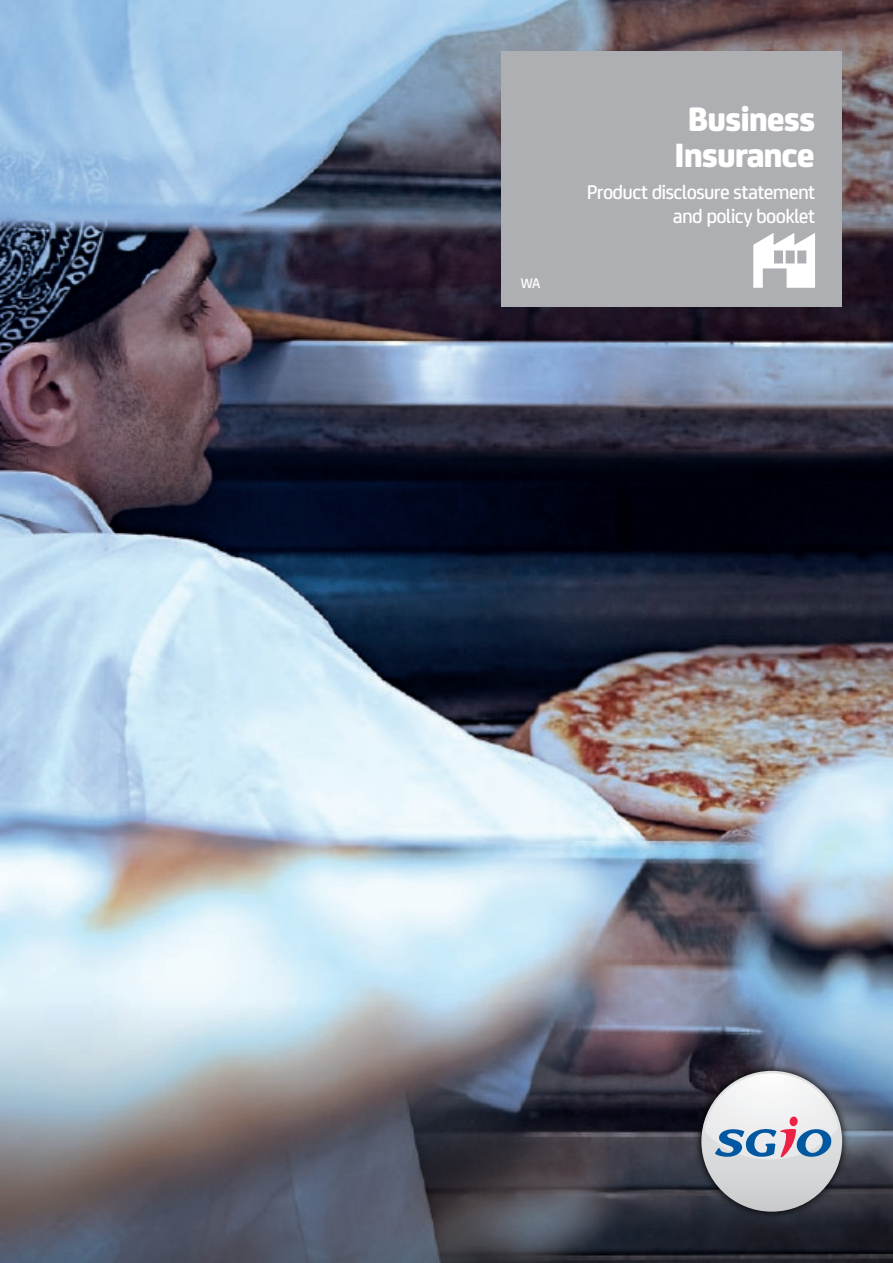
<style>
.page{position:relative;width:893px;height:1263px;background:#fff}
.page>*{position:absolute;margin:0;border:0;box-sizing:border-box;transform-origin:0 0}
.t1{font:800 36px/36px "FS Joey";letter-spacing:-.03em;color:#fff;text-align:center}
.t2{font:500 21px/24px "FS Joey";letter-spacing:-.035em;color:#fff;text-align:right}
.t3{font:500 15px "FS Joey";color:#fff}
</style>
<div class="page">
<img style="left:0;top:0;width:893px;height:999px">
<svg style="left:0;top:999px;width:893px;height:264px;background:#696e79"></svg>
<div style="left:502px;top:51px;width:340px;height:255px;background:#aeafb3"></div>
<svg style="left:753px;top:233px;width:62px;height:55px"></svg>
<img style="left:691px;top:1061px;width:162px;height:162px">
<svg style="left:701px;top:1071px;width:141px;height:141px"></svg>
<p class="t3" style="left:521px;top:272px;width:21px">WA</p>
<h1 class="t1" style="left:674px;top:99px;width:143px">Business<br>Insurance</h1>
<p class="t2" style="left:587px;top:178px;width:230px">Product disclosure statement and policy booklet</p>
</div>
